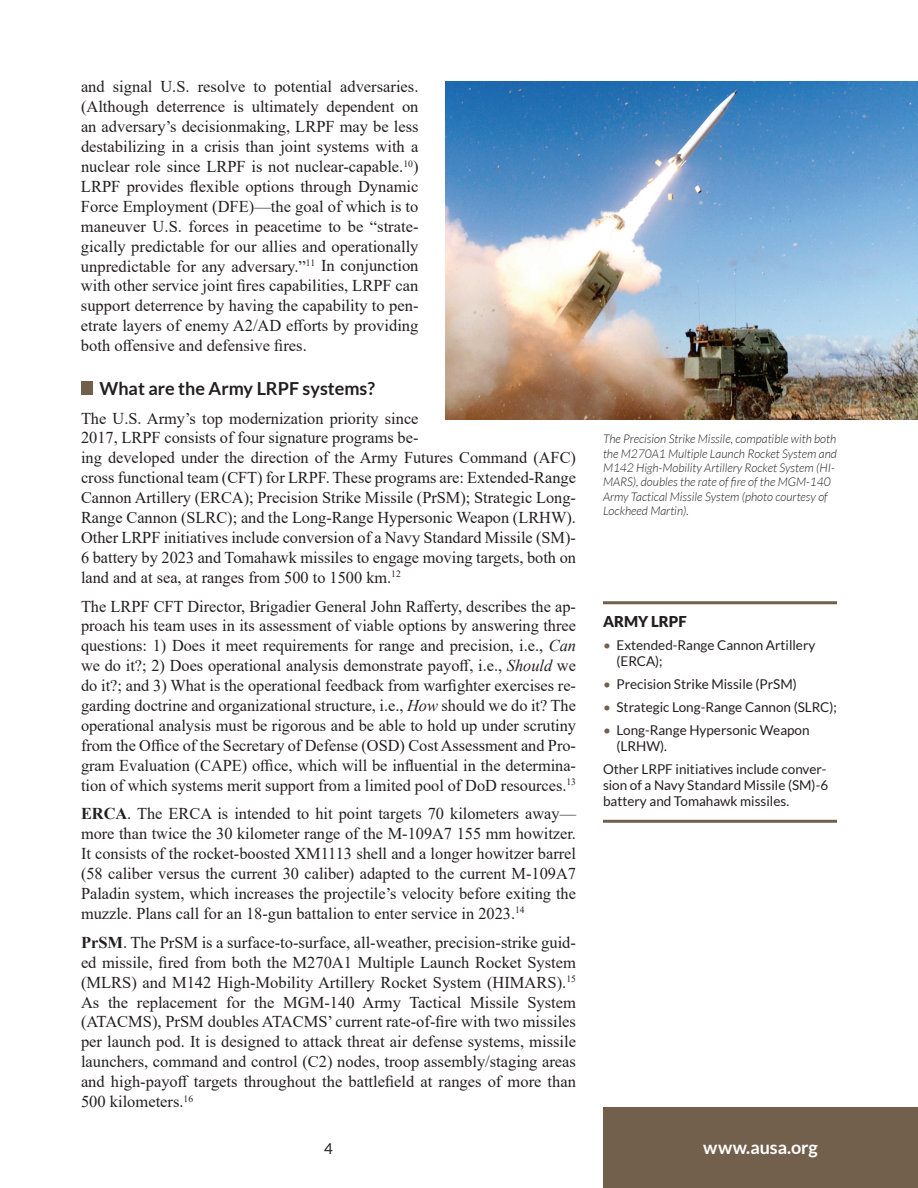
<style>
.page{position:relative;width:918px;height:1188px;background:#fff}
.page>*{position:absolute;margin:0;border:0;box-sizing:border-box;transform-origin:0 0}
.t1{font:700 18px "Lato";color:#231f20}
.t2{font:700 18px "Lato";letter-spacing:-.005em;color:#fff}
.t3{font:16.5px/20px "Times New Roman";color:#231f20;text-align:justify}
.t4{font:900 15px "Lato";color:#231f20}
.t5{font:15px "Lato";color:#231f20}
.t6{font:13.5px/16.2px "Lato";color:#231f20}
.t7{font:italic 300 12px/14.4px "Lato";color:#231f20}
.s1{font-style:italic}
.s2{font-weight:700}
.s3{color:#73604c}
</style>
<div class="page">
<div style="left:603px;top:1107px;width:315px;height:81px;background:#73604c"></div>
<img style="left:446px;top:81px;width:472px;height:339px">
<hr style="left:603px;top:601px;width:234px;height:3px;background:#73604c">
<hr style="left:603px;top:820px;width:234px;height:3px;background:#73604c">
<div style="left:81px;top:381px;width:12px;height:14px;background:#73604c"></div>
<p class="t3" style="left:81px;top:76px;width:339px">and signal U.S. resolve to potential adversaries. (Although deterrence is ultimately dependent on an adversary’s decisionmaking, LRPF may be less destabilizing in a crisis than joint systems with a nuclear role since LRPF is not nuclear-capable.<sup>10</sup>)<br>LRPF provides flexible options through Dynamic Force Employment (DFE)—the goal of which is to maneuver U.S. forces in peacetime to be “strate&shy;gically predictable for our allies and operationally unpredictable for any adversary.”<sup>11</sup> In conjunction with other service joint fires capabilities, LRPF can support deterrence by having the capability to pen&shy;etrate layers of enemy A2/AD efforts by providing both offensive and defensive fires.</p>
<p class="t1" style="left:100px;top:378px;width:277px">What are the Army LRPF systems?</p>
<p class="t3" style="left:81px;top:408px;width:497px;text-align:left">The U.S. Army’s top modernization priority since<br>2017, LRPF consists of four signature programs be-<br>ing developed under the direction of the Army Futures Command (AFC) cross functional team (CFT) for LRPF. These programs are: Extended-Range Cannon Artillery (ERCA); Precision Strike Missile (PrSM); Strategic Long-Range Cannon (SLRC); and the Long-Range Hypersonic Weapon (LRHW).<br>Other LRPF initiatives include conversion of a Navy Standard Missile (SM)- 6 battery by 2023 and Tomahawk missiles to engage moving targets, both on land and at sea, at ranges from 500 to 1500 km.<sup>12</sup></p>
<p class="t3" style="left:81px;top:596px;width:497px">The LRPF CFT Director, Brigadier General John Rafferty, describes the ap&shy;proach his team uses in its assessment of viable options by answering three questions: 1) Does it meet requirements for range and precision, i.e., <span class="s1">Can </span>we do it?; 2) Does operational analysis demonstrate payoff, i.e., <span class="s1">Should</span> we do it?; and 3) What is the operational feedback from warfighter exercises re&shy;garding doctrine and organizational structure, i.e., <span class="s1">How</span> should we do it? The operational analysis must be rigorous and be able to hold up under scrutiny from the Office of the Secretary of Defense (OSD) Cost Assessment and Pro&shy;gram Evaluation (CAPE) office, which will be influential in the determina&shy;tion of which systems merit support from a limited pool of DoD resources.<sup>13</sup></p>
<p class="t3" style="left:81px;top:803px;width:497px"><span class="s2">ERCA</span>. The ERCA is intended to hit point targets 70 kilometers away— more than twice the 30 kilometer range of the M-109A7 155 mm howitzer.<br>It consists of the rocket-boosted XM1113 shell and a longer howitzer barrel (58 caliber versus the current 30 caliber) adapted to the current M-109A7<br>Paladin system, which increases the projectile’s velocity before exiting the muzzle. Plans call for an 18-gun battalion to enter service in 2023.<sup>14</sup></p>
<p class="t3" style="left:81px;top:932px;width:497px"><span class="s2">PrSM</span>. The PrSM is a surface-to-surface, all-weather, precision-strike guid&shy;ed missile, fired from both the M270A1 Multiple Launch Rocket System (MLRS) and M142 High-Mobility Artillery Rocket System (HIMARS).<sup>15<br></sup>As the replacement for the MGM-140 Army Tactical Missile System (ATACMS), PrSM doubles ATACMS’ current rate-of-fire with two missiles per launch pod. It is designed to attack threat air defense systems, missile launchers, command and control (C2) nodes, troop assembly/staging areas and high-payoff targets throughout the battlefield at ranges of more than 500 kilometers.<sup>16</sup></p>
<p class="t5" style="left:324px;top:1140px;width:10px">4</p>
<p class="t2" style="left:703px;top:1137px;width:116px">www.ausa.org</p>
<p class="t7" style="left:603px;top:432px;width:235px">The Precision Strike Missile, compatible with both the M270A1 Multiple Launch Rocket System and M142 High-Mobility Artillery Rocket System (HI-MARS), doubles the rate of fire of the MGM-140<br>Army Tactical Missile System (photo courtesy of Lockheed Martin).</p>
<p class="t4" style="left:603px;top:613px;width:85px">ARMY LRPF</p>
<p class="t6" style="left:616px;top:637px;width:200px;text-indent:-14px"><span class="s3">•</span> Extended-Range Cannon Artillery (ERCA);</p>
<p class="t6" style="left:603px;top:676px;width:195px"><span class="s3">•</span> Precision Strike Missile (PrSM)</p>
<p class="t6" style="left:603px;top:699px;width:235px"><span class="s3">•</span> Strategic Long-Range Cannon (SLRC);</p>
<p class="t6" style="left:616px;top:722px;width:195px;text-indent:-14px"><span class="s3">•</span> Long-Range Hypersonic Weapon (LRHW).</p>
<p class="t6" style="left:603px;top:761px;width:227px">Other LRPF initiatives include conver&shy;sion of a Navy Standard Missile (SM)-6 battery and Tomahawk missiles.</p>
</div>
